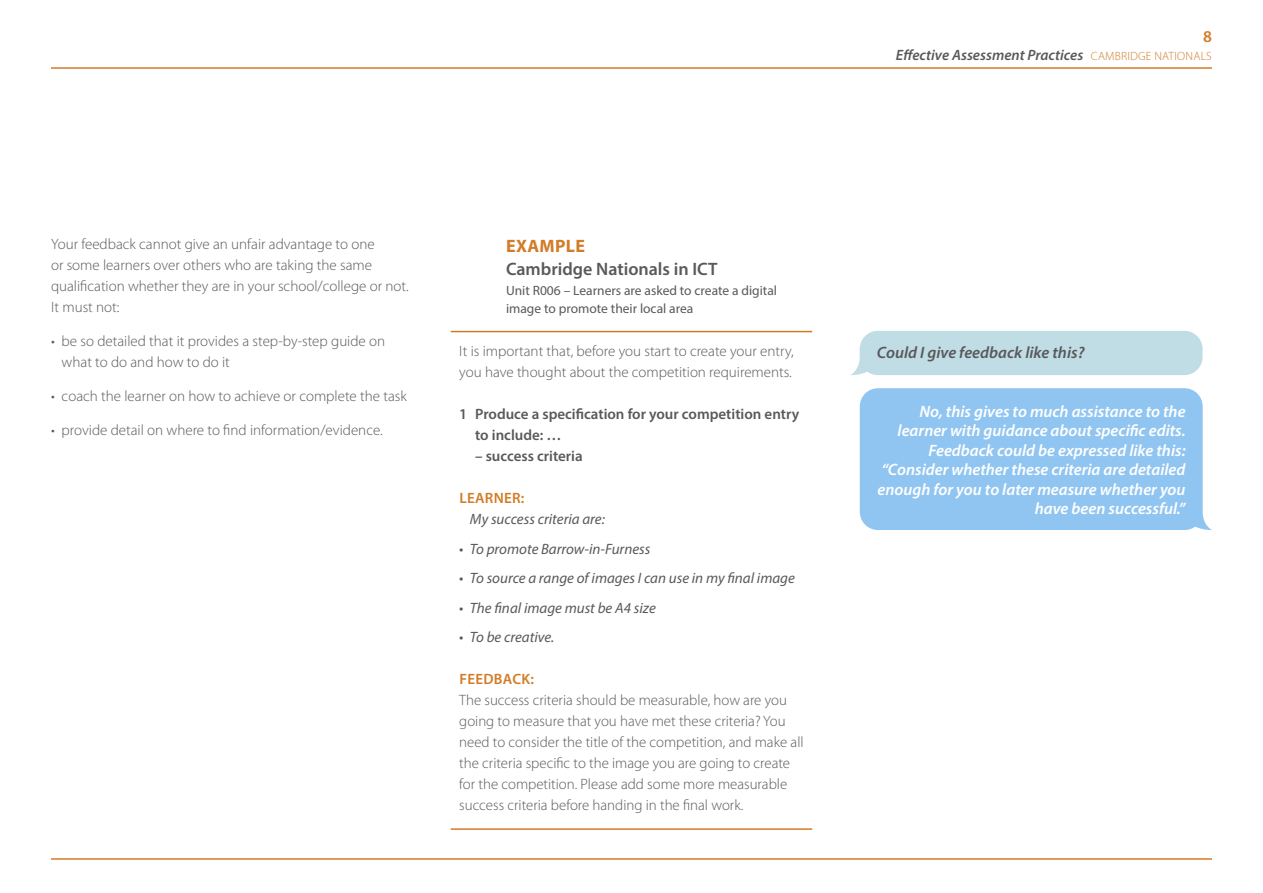
<style>
.page{position:relative;width:1263px;height:893px;background:#fff}
.page>*{position:absolute;margin:0;border:0;box-sizing:border-box;transform-origin:0 0}
.t1{font:600 18px "Myriad Pro";color:#59595b}
.t2{font:700 18px "Myriad Pro";letter-spacing:.02em;color:#d27c27}
.t3{font:italic 600 16.5px/19.5px "Myriad Pro";color:#fff;text-align:right}
.t4{font:italic 600 16.5px "Myriad Pro";color:#59595b}
.t5{font:600 16.5px "Myriad Pro";color:#d27c27}
.t6{font:300 15px/21px "Myriad Pro";color:#59595b}
.t7{font:italic 15px "Myriad Pro";color:#59595b}
.t8{font:600 15px/21px "Myriad Pro";color:#59595b}
.t9{font:italic 600 15px "Myriad Pro";color:#59595b}
.t10{font:600 15px "Myriad Pro";letter-spacing:.02em;color:#d27c27}
.t11{font:13.5px/18px "Myriad Pro";color:#59595b}
.s1{font-weight:300;font-style:normal;font-size:12px;color:#d27c27}
</style>
<div class="page">
<hr style="left:51px;top:67px;width:1161px;height:2px;background:#d27c27">
<hr style="left:51px;top:858px;width:1161px;height:2px;background:#d27c27">
<div style="left:860px;top:388px;width:352px;height:142px;background:#90c5f1"></div>
<div style="left:851px;top:331px;width:351px;height:44px;background:#c0dde5"></div>
<hr style="left:451px;top:331px;width:361px;height:1px;background:#d27c27">
<hr style="left:451px;top:828px;width:361px;height:2px;background:#d27c27">
<p class="t6" style="left:51px;top:234px;width:359px">Your feedback cannot give an unfair advantage to one<br>or some learners over others who are taking the same qualification whether they are in your school/college or not.<br>It must not:</p>
<p class="t6" style="left:62px;top:331px;width:325px;text-indent:-11px">• be so detailed that it provides a step-by-step guide on what to do and how to do it</p>
<p class="t6" style="left:51px;top:386px;width:357px">• coach the learner on how to achieve or complete the task</p>
<p class="t6" style="left:51px;top:419px;width:333px">• provide detail on where to find information/evidence.</p>
<p class="t2" style="left:506px;top:234px;width:80px">EXAMPLE</p>
<p class="t1" style="left:506px;top:257px;width:213px">Cambridge Nationals in ICT</p>
<p class="t11" style="left:506px;top:281px;width:273px">Unit R006 – Learners are asked to create a digital image to promote their local area</p>
<p class="t6" style="left:459px;top:340px;width:336px">It is important that, before you start to create your entry, you have thought about the competition requirements.</p>
<p class="t8" style="left:475px;top:403px;width:326px;text-indent:-16px">1 Produce a specification for your competition entry to include: …</p>
<p class="t8" style="left:475px;top:445px;width:109px">– success criteria</p>
<p class="t10" style="left:459px;top:488px;width:67px">LEARNER:</p>
<p class="t7" style="left:470px;top:510px;width:136px">My success criteria are:</p>
<p class="t7" style="left:459px;top:539px;width:193px">• To promote Barrow-in-Furness</p>
<p class="t7" style="left:459px;top:569px;width:337px">• To source a range of images I can use in my final image</p>
<p class="t7" style="left:459px;top:598px;width:198px">• The final image must be A4 size</p>
<p class="t7" style="left:459px;top:628px;width:97px">• To be creative.</p>
<p class="t10" style="left:459px;top:670px;width:76px">FEEDBACK:</p>
<p class="t6" style="left:459px;top:690px;width:346px">The success criteria should be measurable, how are you going to measure that you have met these criteria? You need to consider the title of the competition, and make all the criteria specific to the image you are going to create for the competition. Please add some more measurable success criteria before handing in the final work.</p>
<p class="t5" style="left:1203px;top:26px;width:10px">8</p>
<p class="t9" style="left:896px;top:45px;width:317px">Effective Assessment Practices <span class="s1">CAMBRIDGE NATIONALS</span></p>
<p class="t4" style="left:877px;top:342px;width:209px">Could I give feedback like this?</p>
<p class="t3" style="left:878px;top:401px;width:309px">No, this gives to much assistance to the learner with guidance about specific edits.<br>Feedback could be expressed like this: “Consider whether these criteria are detailed enough for you to later measure whether you have been successful.”</p>
</div>
